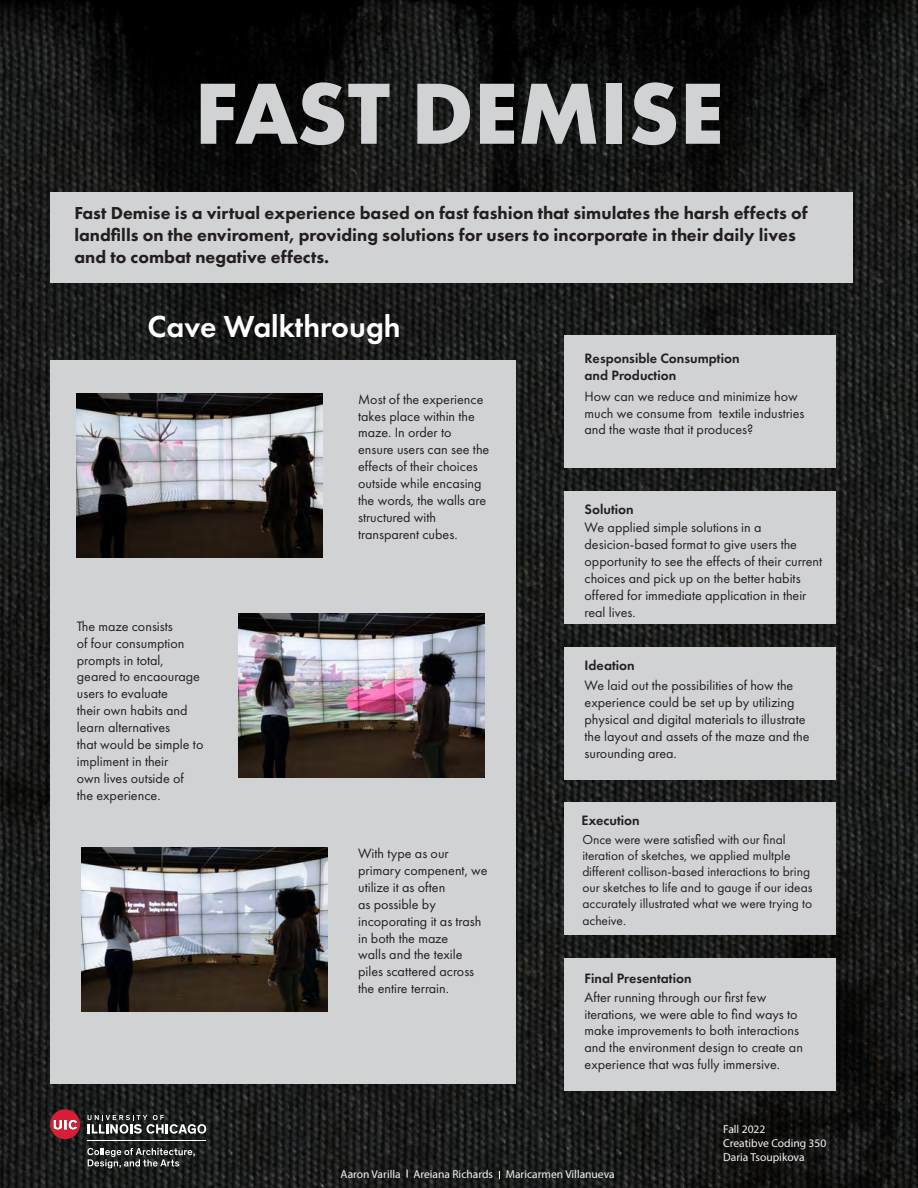
<style>
.page{position:relative;width:918px;height:1188px;background:#fff}
.page>*{position:absolute;margin:0;border:0;box-sizing:border-box;transform-origin:0 0}
.t1{font:700 90px "Futura PT";color:#d1d2d4}
.t2{font:600 31.5px "Futura PT";color:#fff}
.t3{font:800 18px/21.6px "Futura PT";color:#231f20}
.t4{font:14.1px/17px "Futura PT";color:#231f20}
.t5{font:600 14.1px/17px "Futura PT";color:#231f20}
.t6{font:13.5px/16.2px "Futura PT";color:#231f20}
.t7{font:11.55px/13.8px "Myriad Pro";color:#f2f3f4}
</style>
<div class="page">
<img style="left:0;top:558px;width:918px;height:630px">
<img style="left:573px;top:860px;width:345px;height:328px">
<hr style="left:88px;top:1141px;width:118px;height:1px;background:#fff">
<svg style="left:87px;top:1148px;width:108px;height:20px;background:#505352"></svg>
<svg style="left:88px;top:1115px;width:118px;height:19px"></svg>
<svg style="left:50px;top:1109px;width:30px;height:30px"></svg>
<img style="left:0;top:558px;width:50px;height:345px">
<img style="left:0;top:0;width:918px;height:558px">
<div style="left:50px;top:192px;width:803px;height:91px;background:#d1d2d4"></div>
<div style="left:50px;top:360px;width:466px;height:723px;background:#d1d2d4"></div>
<div style="left:565px;top:335px;width:271px;height:133px;background:#d1d2d4"></div>
<div style="left:565px;top:491px;width:271px;height:133px;background:#d1d2d4"></div>
<div style="left:565px;top:647px;width:271px;height:133px;background:#d1d2d4"></div>
<div style="left:565px;top:802px;width:271px;height:133px;background:#d1d2d4"></div>
<div style="left:565px;top:958px;width:271px;height:133px;background:#d1d2d4"></div>
<img style="left:81px;top:847px;width:246px;height:165px">
<img style="left:77px;top:393px;width:246px;height:164px">
<img style="left:239px;top:613px;width:246px;height:165px">
<h1 class="t1" style="left:194px;top:56px;width:531px">FAST DEMISE</h1>
<p class="t3" style="left:74px;top:202px;width:735px">Fast Demise is a virtual experience based on fast fashion that simulates the harsh effects of landfills on the enviroment, providing solutions for users to incorporate in their daily lives and to combat negative effects.</p>
<h2 class="t2" style="left:148px;top:306px;width:255px">Cave Walkthrough</h2>
<p class="t4" style="left:77px;top:617px;width:128px">The maze consists<br>of four consumption prompts in total, geared to encaourage users to evaluate<br>their own habits and learn alternatives<br>that would be simple to impliment in their<br>own lives outside of the experience.</p>
<p class="t4" style="left:358px;top:390px;width:133px">Most of the experience takes place within the maze. In order to ensure users can see the effects of their choices outside while encasing the words, the walls are structured with transparent cubes.</p>
<p class="t4" style="left:358px;top:845px;width:131px">With type as our primary compenent, we utilize it as often<br>as possible by incoporating it as trash in both the maze<br>walls and the texile piles scattered across the entire terrain.</p>
<p class="t5" style="left:585px;top:350px;width:157px">Responsible Consumption and Production</p>
<p class="t4" style="left:585px;top:387px;width:221px">How can we reduce and minimize how much we consume from textile industries and the waste that it produces?</p>
<p class="t5" style="left:585px;top:501px;width:51px">Solution</p>
<p class="t4" style="left:585px;top:519px;width:239px">We applied simple solutions in a desicion-based format to give users the opportunity to see the effects of their current choices and pick up on the better habits offered for immediate application in their real lives.</p>
<p class="t5" style="left:585px;top:657px;width:52px">Ideation</p>
<p class="t4" style="left:585px;top:677px;width:226px">We laid out the possibilities of how the experience could be set up by utilizing physical and digital materials to illustrate the layout and assets of the maze and the surounding area.</p>
<p class="t5" style="left:582px;top:812px;width:60px">Execution</p>
<p class="t6" style="left:582px;top:831px;width:232px">Once were were satisfied with our final iteration of sketches, we applied multple different collison-based interactions to bring our sketches to life and to gauge if our ideas accurately illustrated what we were trying to acheive.</p>
<p class="t5" style="left:585px;top:969px;width:109px">Final Presentation</p>
<p class="t4" style="left:585px;top:988px;width:220px">After running through our first few iterations, we were able to find ways to make improvements to both interactions and the environment design to create an experience that was fully immersive.</p>
<p class="t7" style="left:723px;top:1123px;width:105px">Fall 2022<br>Creatibve Coding 350<br>Daria Tsoupikova</p>
<p class="t7" style="left:341px;top:1167px;width:276px">Aaron Varilla Areiana Richards Maricarmen Villanueva</p>
</div>
